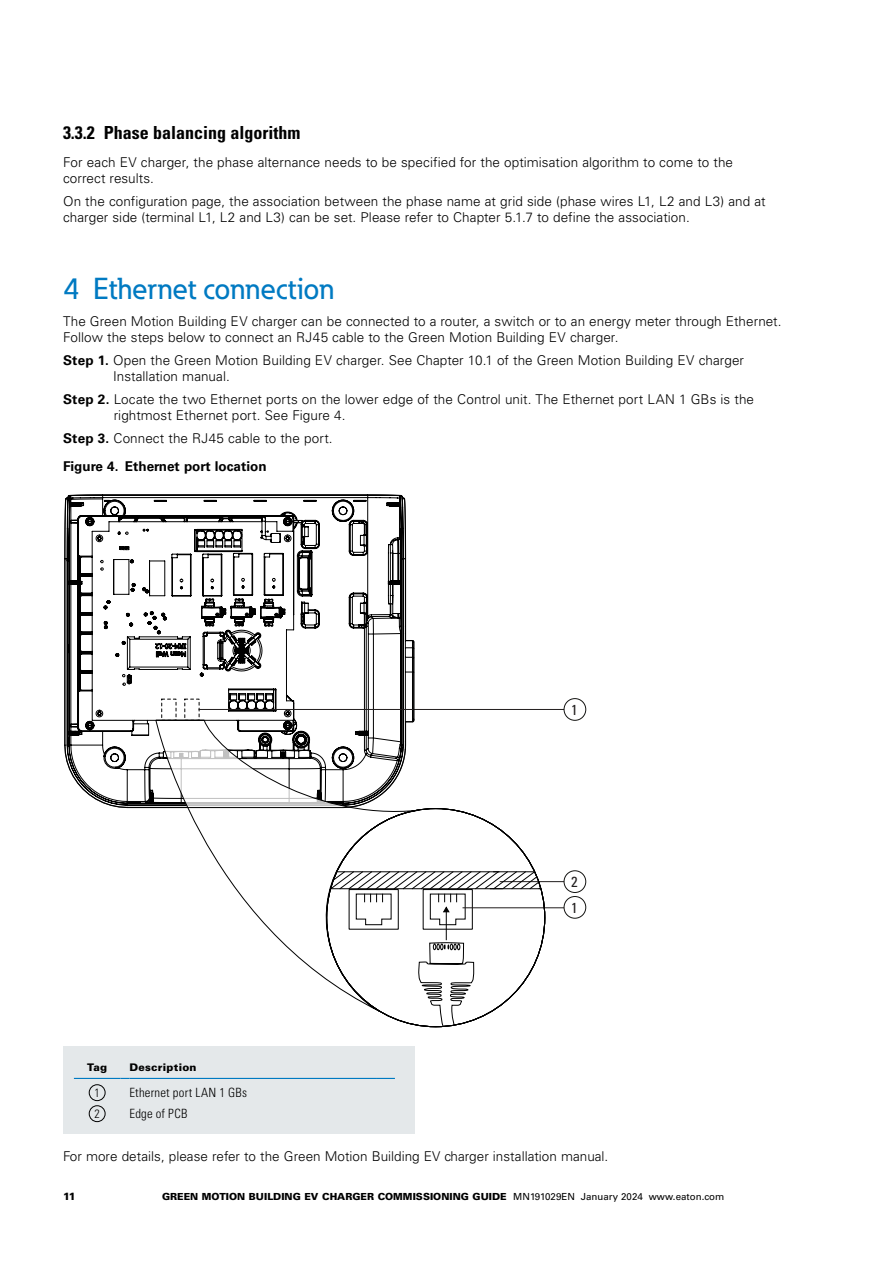
<style>
.page{position:relative;width:893px;height:1263px;background:#fff}
.page>*{position:absolute;margin:0;border:0;box-sizing:border-box;transform-origin:0 0}
.t1{font:500 30px "Eaton";color:#007ac2}
.t2{font:700 condensed 18px "Univers LT Std";color:#000}
.t3{font:condensed 14.7px "EATON Univers";color:#221f1f}
.t4{font:300 13.5px/15.8px "Univers LT Std";letter-spacing:.005em;color:#000}
.t5{font:700 13.5px "Univers LT Std";color:#000}
.t6{font:300 condensed 12.75px "Univers LT Std";letter-spacing:.02em;color:#000}
.t7{font:300 condensed 12px "Univers LT Std";color:#000}
.t8{font:900 10.5px "Univers LT Std";letter-spacing:.02em;color:#000}
.t9{font:900 9.75px "Univers LT Std";color:#000}
.s1{font-weight:700}
.s2{font-weight:400}
</style>
<div class="page">
<svg style="left:155px;top:808px;width:265px;height:204px"></svg>
<hr style="left:199px;top:709px;width:365px;height:1px;background:#211d1d">
<svg style="left:418px;top:942px;width:56px;height:85px"></svg>
<hr style="left:462px;top:907px;width:102px;height:1px;background:#211d1d">
<hr style="left:500px;top:881px;width:64px;height:1px;background:#211d1d">
<hr style="left:446px;top:910px;width:1px;height:30px;background:#000">
<svg style="left:327px;top:871px;width:218px;height:54px"></svg>
<svg style="left:64px;top:494px;width:351px;height:314px"></svg>
<div style="left:564px;top:698px;width:22px;height:22px;border:1px solid #141412;border-radius:50%"></div>
<div style="left:564px;top:896px;width:22px;height:22px;border:1px solid #141412;border-radius:50%"></div>
<div style="left:564px;top:870px;width:22px;height:23px;border:1px solid #141412;border-radius:50%"></div>
<div style="left:63px;top:1046px;width:352px;height:87px;background:#e4e8ea"></div>
<hr style="left:74px;top:1078px;width:46px;height:1px;background:#007ac2">
<hr style="left:129px;top:1078px;width:248px;height:1px;background:#007ac2">
<svg style="left:377px;top:1078px;width:18px;height:1px"></svg>
<div style="left:89px;top:1084px;width:16px;height:17px;border:1px solid #000;border-radius:50%"></div>
<div style="left:89px;top:1105px;width:16px;height:17px;border:1px solid #000;border-radius:50%"></div>
<h2 class="t2" style="left:63px;top:122px;width:239px">3.3.2 Phase balancing algorithm</h2>
<p class="t4" style="left:63px;top:154px;width:671px">For each EV charger, the phase alternance needs to be specified for the optimisation algorithm to come to the correct results.</p>
<p class="t4" style="left:63px;top:193px;width:704px">On the configuration page, the association between the phase name at grid side (phase wires L1, L2 and L3) and at charger side (terminal L1, L2 and L3) can be set. Please refer to Chapter 5.1.7 to define the association.</p>
<h1 class="t1" style="left:63px;top:270px;width:273px">4 Ethernet connection</h1>
<p class="t4" style="left:63px;top:314px;width:720px">The Green Motion Building EV charger can be connected to a router, a switch or to an energy meter through Ethernet.<br>Follow the steps below to connect an RJ45 cable to the Green Motion Building EV charger.</p>
<p class="t4" style="left:113px;top:353px;width:632px;text-indent:-50px"><span class="s1">Step 1.</span> Open the Green Motion Building EV charger. See Chapter 10.1 of the Green Motion Building EV charger<br>Installation manual.</p>
<p class="t4" style="left:114px;top:392px;width:642px;text-indent:-51px"><span class="s1">Step 2.</span> Locate the two Ethernet ports on the lower edge of the Control unit. The Ethernet port LAN 1 GBs is the rightmost Ethernet port. See Figure 4.</p>
<p class="t4" style="left:63px;top:431px;width:271px"><span class="s1">Step 3.</span> Connect the RJ45 cable to the port.</p>
<p class="t5" style="left:63px;top:458px;width:205px">Figure 4. Ethernet port location</p>
<p class="t3" style="left:571px;top:701px;width:8px">1</p>
<p class="t3" style="left:571px;top:873px;width:8px">2</p>
<p class="t3" style="left:571px;top:899px;width:8px">1</p>
<p class="t8" style="left:87px;top:1061px;width:22px">Tag</p>
<p class="t8" style="left:129px;top:1061px;width:69px">Description</p>
<p class="t7" style="left:94px;top:1085px;width:7px">1</p>
<p class="t6" style="left:129px;top:1085px;width:119px">Ethernet port LAN 1 GBs</p>
<p class="t7" style="left:95px;top:1106px;width:7px">2</p>
<p class="t6" style="left:129px;top:1106px;width:59px">Edge of PCB</p>
<p class="t4" style="left:63px;top:1148px;width:547px">For more details, please refer to the Green Motion Building EV charger installation manual.</p>
<p class="t8" style="left:63px;top:1189px;width:14px">11</p>
<p class="t9" style="left:162px;top:1190px;width:564px">GREEN MOTION BUILDING EV CHARGER COMMISSIONING GUIDE <span class="s2">MN191029EN January 2024 www.eaton.com</span></p>
</div>
